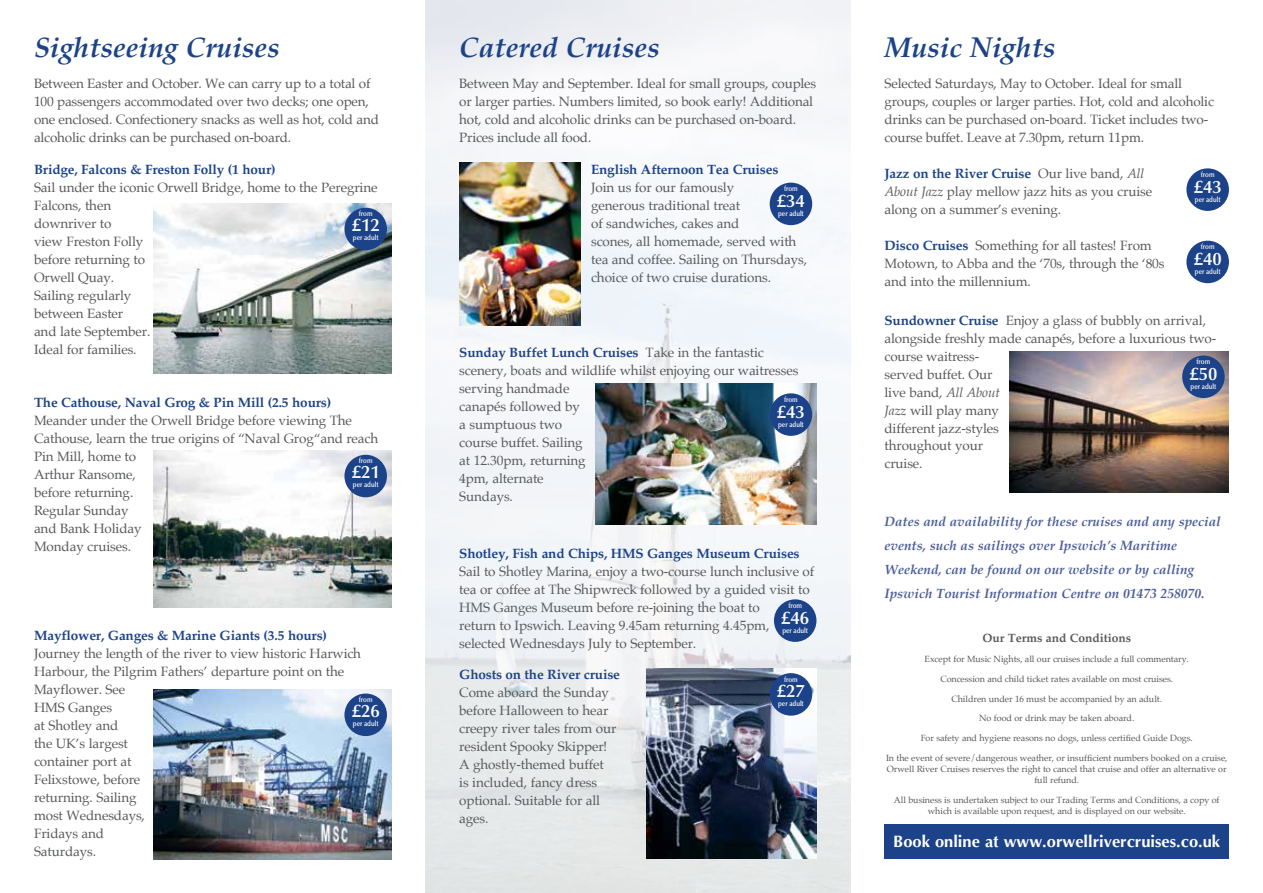
<style>
.page{position:relative;width:1263px;height:893px;background:#fff}
.page>*{position:absolute;margin:0;border:0;box-sizing:border-box;transform-origin:0 0}
.t1{font:italic 700 28.5px "Palatino";color:#1c4389}
.t2{font:600 18px "Optima LT Std";color:#fff}
.t3{font:700 16.5px "Optima LT Std";color:#fff}
.t4{font:13.5px/18px "Palatino";letter-spacing:-.01em;color:#58595b}
.t5{font:700 13.5px "Palatino";letter-spacing:-.01em;color:#1c4389}
.t6{font:italic 700 13.5px/24px "Palatino";color:#4a5c98}
.t7{font:700 12px "Palatino";color:#58595b}
.t8{font:9px/19.8px "Palatino";letter-spacing:-.005em;color:#58595b;text-align:center}
.t9{font:600 7.5px "Optima LT Std";color:#fff;scale:.85 1}
.s1{font-weight:700;color:#1c4389}
.s2{font-style:italic}
</style>
<div class="page">
<img style="left:425px;top:0;width:425px;height:893px">
<div style="left:884px;top:825px;width:345px;height:34px;background:#1c4389"></div>
<img style="left:459px;top:162px;width:121px;height:163px">
<img style="left:153px;top:689px;width:238px;height:170px">
<img style="left:153px;top:450px;width:238px;height:158px">
<img style="left:153px;top:203px;width:238px;height:171px">
<div style="left:770px;top:183px;width:42px;height:42px;background:#1c4389;border-radius:50%"></div>
<img style="left:646px;top:669px;width:170px;height:190px">
<img style="left:595px;top:383px;width:221px;height:142px">
<div style="left:344px;top:208px;width:43px;height:42px;background:#1c4389;border-radius:50%"></div>
<div style="left:344px;top:455px;width:43px;height:42px;background:#1c4389;border-radius:50%"></div>
<div style="left:344px;top:693px;width:43px;height:43px;background:#1c4389;border-radius:50%"></div>
<div style="left:770px;top:673px;width:42px;height:43px;background:#1c4389;border-radius:50%"></div>
<div style="left:1186px;top:168px;width:43px;height:43px;background:#1c4389;border-radius:50%"></div>
<div style="left:1186px;top:241px;width:43px;height:42px;background:#1c4389;border-radius:50%"></div>
<img style="left:1009px;top:351px;width:220px;height:142px">
<div style="left:1182px;top:355px;width:43px;height:43px;background:#1c4389;border-radius:50%"></div>
<div style="left:770px;top:393px;width:42px;height:43px;background:#1c4389;border-radius:50%"></div>
<div style="left:774px;top:599px;width:42px;height:43px;background:#1c4389;border-radius:50%"></div>
<h1 class="t1" style="left:34px;top:24px;width:247px">Sightseeing Cruises</h1>
<p class="t4" style="left:34px;top:75px;width:346px">Between Easter and October. We can carry up to a total of 100 passengers accommodated over two decks; one open, one enclosed. Confectionery snacks as well as hot, cold and alcoholic drinks can be purchased on-board.</p>
<p class="t5" style="left:34px;top:157px;width:243px">Bridge, Falcons &amp; Freston Folly (1 hour)</p>
<p class="t4" style="left:34px;top:178px;width:345px">Sail under the iconic Orwell Bridge, home to the Peregrine<br>Falcons, then<br>downriver to<br>view Freston Folly<br>before returning to<br>Orwell Quay.<br>Sailing regularly<br>between Easter<br>and late September.<br>Ideal for families.</p>
<p class="t9" style="left:359px;top:209px;width:18px">from</p>
<h2 class="t2" style="left:352px;top:215px;width:30px">£12</h2>
<p class="t9" style="left:353px;top:233px;width:32px">per adult</p>
<p class="t5" style="left:34px;top:390px;width:299px">The Cathouse, Naval Grog &amp; Pin Mill (2.5 hours)</p>
<p class="t4" style="left:34px;top:411px;width:346px">Meander under the Orwell Bridge before viewing The<br>Cathouse, learn the true origins of “Naval Grog“and reach<br>Pin Mill, home to<br>Arthur Ransome,<br>before returning.<br>Regular Sunday<br>and Bank Holiday<br>Monday cruises.</p>
<p class="t9" style="left:359px;top:456px;width:18px">from</p>
<h2 class="t2" style="left:352px;top:462px;width:30px">£21</h2>
<p class="t9" style="left:353px;top:481px;width:32px">per adult</p>
<p class="t5" style="left:34px;top:624px;width:295px">Mayflower, Ganges &amp; Marine Giants (3.5 hours)</p>
<p class="t4" style="left:34px;top:645px;width:329px">Journey the length of the river to view historic Harwich<br>Harbour, the Pilgrim Fathers’ departure point on the<br>Mayflower. See<br>HMS Ganges<br>at Shotley and<br>the UK’s largest<br>container port at<br>Felixstowe, before<br>returning. Sailing<br>most Wednesdays,<br>Fridays and<br>Saturdays.</p>
<p class="t9" style="left:359px;top:695px;width:18px">from</p>
<h2 class="t2" style="left:352px;top:701px;width:30px">£26</h2>
<p class="t9" style="left:353px;top:719px;width:32px">per adult</p>
<h1 class="t1" style="left:459px;top:24px;width:202px">Catered Cruises</h1>
<p class="t4" style="left:459px;top:75px;width:358px">Between May and September. Ideal for small groups, couples or larger parties. Numbers limited, so book early! Additional hot, cold and alcoholic drinks can be purchased on-board.<br>Prices include all food.</p>
<p class="t5" style="left:591px;top:157px;width:189px">English Afternoon Tea Cruises</p>
<p class="t4" style="left:591px;top:178px;width:217px">Join us for our famously<br>generous traditional treat<br>of sandwiches, cakes and<br>scones, all homemade, served with tea and coffee. Sailing on Thursdays, choice of two cruise durations.</p>
<p class="t9" style="left:784px;top:184px;width:18px">from</p>
<h2 class="t2" style="left:777px;top:191px;width:30px">£34</h2>
<p class="t9" style="left:778px;top:209px;width:32px">per adult</p>
<p class="t4" style="left:459px;top:343px;width:341px"><span class="s1">Sunday Buffet Lunch Cruises</span> Take in the fantastic scenery, boats and wildlife whilst enjoying our waitresses serving handmade<br>canapés followed by<br>a sumptuous two<br>course buffet. Sailing<br>at 12.30pm, returning<br>4pm, alternate<br>Sundays.</p>
<p class="t9" style="left:784px;top:395px;width:18px">from</p>
<h2 class="t2" style="left:777px;top:401px;width:30px">£43</h2>
<p class="t9" style="left:778px;top:420px;width:32px">per adult</p>
<p class="t5" style="left:459px;top:541px;width:342px">Shotley, Fish and Chips, HMS Ganges Museum Cruises</p>
<p class="t4" style="left:459px;top:562px;width:357px">Sail to Shotley Marina, enjoy a two-course lunch inclusive of tea or coffee at The Shipwreck followed by a guided visit to HMS Ganges Museum before re-joining the boat to<br>return to Ipswich. Leaving 9.45am returning 4.45pm, selected Wednesdays July to September.</p>
<p class="t4" style="left:459px;top:683px;width:159px">Come aboard the Sunday before Halloween to hear creepy river tales from our resident Spooky Skipper!<br>A ghostly-themed buffet is included, fancy dress optional. Suitable for all ages.</p>
<p class="t9" style="left:788px;top:601px;width:18px">from</p>
<h2 class="t2" style="left:781px;top:607px;width:30px">£46</h2>
<p class="t9" style="left:782px;top:626px;width:32px">per adult</p>
<p class="t5" style="left:459px;top:663px;width:162px">Ghosts on the River cruise</p>
<p class="t9" style="left:784px;top:675px;width:18px">from</p>
<h2 class="t2" style="left:777px;top:680px;width:30px">£27</h2>
<p class="t9" style="left:778px;top:699px;width:32px">per adult</p>
<h1 class="t1" style="left:884px;top:24px;width:172px">Music Nights</h1>
<p class="t4" style="left:884px;top:75px;width:331px">Selected Saturdays, May to October. Ideal for small groups, couples or larger parties. Hot, cold and alcoholic drinks can be purchased on-board. Ticket includes two&shy;course buffet. Leave at 7.30pm, return 11pm.</p>
<p class="t4" style="left:884px;top:165px;width:269px"><span class="s1">Jazz on the River Cruise</span> Our live band, <span class="s2">All<br>About Jazz</span> play mellow jazz hits as you cruise along on a summer’s evening.</p>
<p class="t4" style="left:884px;top:237px;width:282px"><span class="s1">Disco Cruises</span> Something for all tastes! From<br>Motown, to Abba and the ‘70s, through the ‘80s and into the millennium.</p>
<p class="t9" style="left:1201px;top:170px;width:18px">from</p>
<h2 class="t2" style="left:1194px;top:176px;width:30px">£43</h2>
<p class="t9" style="left:1195px;top:195px;width:32px">per adult</p>
<p class="t9" style="left:1201px;top:242px;width:18px">from</p>
<h2 class="t2" style="left:1194px;top:249px;width:30px">£40</h2>
<p class="t9" style="left:1195px;top:267px;width:32px">per adult</p>
<p class="t4" style="left:884px;top:311px;width:333px"><span class="s1">Sundowner Cruise</span> Enjoy a glass of bubbly on arrival, alongside freshly made canapés, before a luxurious two&shy;course waitress-<br>served buffet. Our<br>live band, <span class="s2">All About<br>Jazz</span> will play many<br>different jazz-styles<br>throughout your<br>cruise.</p>
<p class="t9" style="left:1196px;top:357px;width:18px">from</p>
<h2 class="t2" style="left:1189px;top:363px;width:30px">£50</h2>
<p class="t9" style="left:1190px;top:382px;width:32px">per adult</p>
<p class="t6" style="left:884px;top:509px;width:338px">Dates and availability for these cruises and any special events, such as sailings over Ipswich’s Maritime Weekend, can be found on our website or by calling Ipswich Tourist Information Centre on 01473 258070.</p>
<p class="t7" style="left:982px;top:628px;width:150px">Our Terms and Conditions</p>
<p class="t8" style="left:886px;top:649px;width:343px">Except for Music Nights, all our cruises include a full commentary.<br>Concession and child ticket rates available on most cruises.<br>Children under 16 must be accompanied by an adult.<br>No food or drink may be taken aboard.<br>For safety and hygiene reasons no dogs, unless certified Guide Dogs.<br>In the event of severe/dangerous weather, or insufficient numbers booked on a cruise,</p>
<p class="t8" style="left:887px;top:763px;width:341px;line-height:11.2px">Orwell River Cruises reserves the right to cancel that cruise and offer an alternative or full refund.</p>
<p class="t8" style="left:894px;top:794px;width:327px;line-height:11.2px">All business is undertaken subject to our Trading Terms and Conditions, a copy of which is available upon request, and is displayed on our website.</p>
<p class="t3" style="left:893px;top:831px;width:328px">Book online at www.orwellrivercruises.co.uk</p>
</div>
